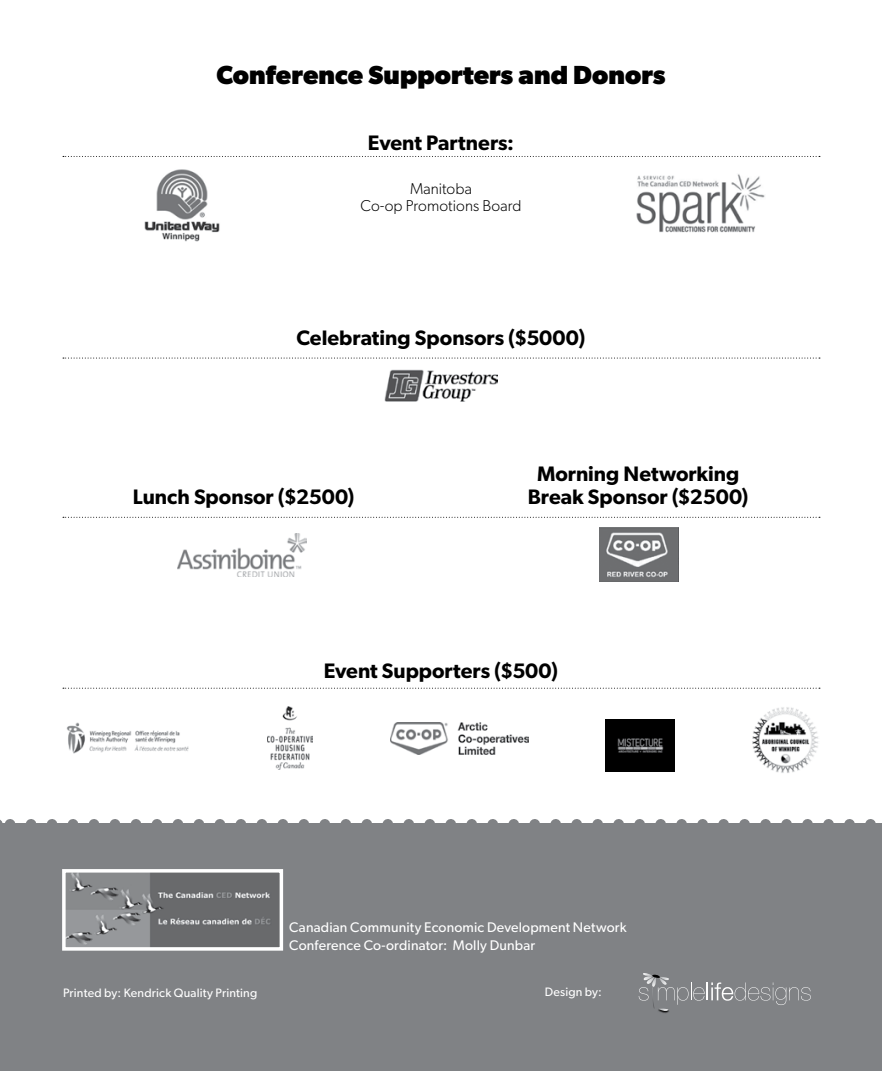
<style>
.page{position:relative;width:882px;height:1071px;background:#fff}
.page>*{position:absolute;margin:0;border:0;box-sizing:border-box;transform-origin:0 0}
.t1{font:700 26.25px "Gibson";color:#000}
.t2{font:600 21px/22.8px "Gibson";color:#000;text-align:center}
.t3{font:300 15.75px/17.3px "Gibson";letter-spacing:.005em;color:#000;text-align:center}
.t4{font:14px/18.4px "Gibson";letter-spacing:.015em;color:#fff}
.t5{font:12.25px "Gibson";letter-spacing:.015em;color:#fff}
</style>
<div class="page">
<div style="left:0;top:824px;width:882px;height:247px;background:#808285"></div>
<svg style="left:7px;top:819px;width:864px;height:5px"></svg>
<img style="left:67px;top:874px;width:211px;height:72px">
<div style="left:62px;top:869px;width:221px;height:82px;border:4px solid #fff"></div>
<svg style="left:639px;top:973px;width:172px;height:40px"></svg>
<img style="left:752px;top:707px;width:66px;height:66px">
<img style="left:384px;top:370px;width:114px;height:32px">
<svg style="left:63px;top:358px;width:757px;height:1px"></svg>
<img style="left:177px;top:533px;width:130px;height:43px">
<img style="left:600px;top:528px;width:78px;height:54px">
<svg style="left:63px;top:517px;width:757px;height:1px"></svg>
<img style="left:66px;top:722px;width:123px;height:32px">
<img style="left:268px;top:707px;width:45px;height:63px">
<img style="left:390px;top:722px;width:138px;height:32px">
<img style="left:606px;top:719px;width:69px;height:53px">
<svg style="left:63px;top:688px;width:757px;height:1px"></svg>
<img style="left:144px;top:169px;width:76px;height:73px">
<svg style="left:63px;top:156px;width:757px;height:1px"></svg>
<img style="left:636px;top:174px;width:129px;height:59px">
<p class="t1" style="left:216px;top:59px;width:451px">Conference Supporters and Donors</p>
<p class="t2" style="left:368px;top:131px;width:148px">Event Partners:</p>
<p class="t3" style="left:360px;top:180px;width:163px">Manitoba<br>Co-op Promotions Board</p>
<p class="t2" style="left:297px;top:326px;width:290px">Celebrating Sponsors ($5000)</p>
<p class="t2" style="left:133px;top:485px;width:223px">Lunch Sponsor ($2500)</p>
<p class="t2" style="left:528px;top:462px;width:222px">Morning Networking<br>Break Sponsor ($2500)</p>
<p class="t2" style="left:324px;top:658px;width:236px">Event Supporters ($500)</p>
<p class="t4" style="left:289px;top:918px;width:339px">Canadian Community Economic Development Network<br>Conference Co-ordinator: Molly Dunbar</p>
<p class="t5" style="left:63px;top:985px;width:196px">Printed by: Kendrick Quality Printing</p>
<p class="t5" style="left:545px;top:985px;width:59px">Design by:</p>
</div>
